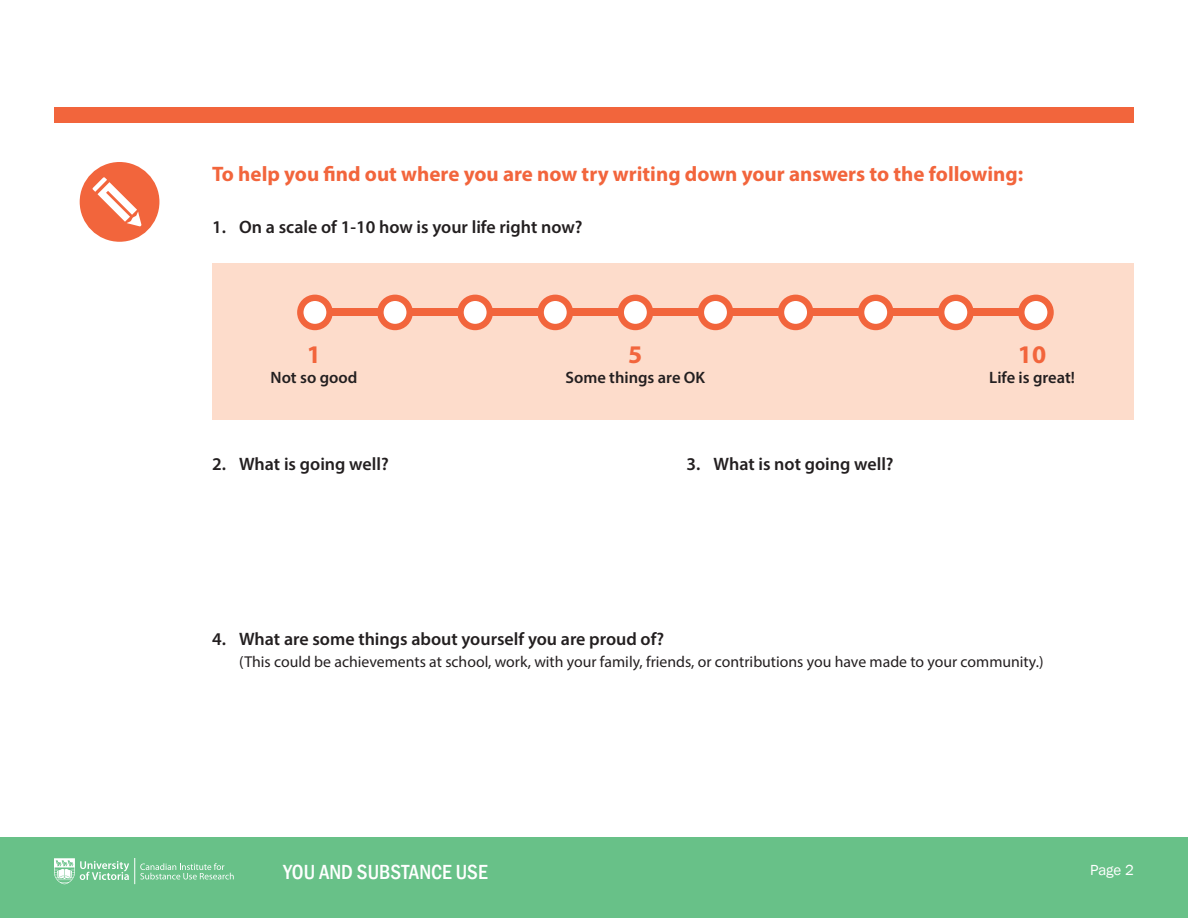
<style>
.page{position:relative;width:1188px;height:918px;background:#fff}
.page>*{position:absolute;margin:0;border:0;box-sizing:border-box;transform-origin:0 0}
.BODY_TEXT{font:700 25.5px "Myriad Pro";color:#f2653c}
.EXERCISES_-_intro_se{font:700 21px "Myriad Pro";color:#f2653c}
.t1{font:500 condensed 21px "Franklin Gothic";color:#fff}
.t2{font:600 18px "Myriad Pro";color:#231f20}
.BODY_TEXT-2{font:600 16.5px "Myriad Pro";color:#231f20}
.t3{font:15.75px "Myriad Pro";color:#231f20}
.t4{font:15px "Franklin Gothic";color:#fff}
</style>
<div class="page">
<div style="left:212px;top:264px;width:922px;height:156px;background:#fddccb"></div>
<div style="left:308px;top:309px;width:738px;height:7px;background:#f2653c"></div>
<svg style="left:300px;top:298px;width:30px;height:29px"></svg>
<div style="left:297px;top:295px;width:36px;height:35px;border:6px solid #f2653c;border-radius:50%"></div>
<svg style="left:541px;top:298px;width:29px;height:29px"></svg>
<div style="left:537px;top:295px;width:36px;height:35px;border:6px solid #f2653c;border-radius:50%"></div>
<svg style="left:781px;top:298px;width:29px;height:29px"></svg>
<div style="left:778px;top:295px;width:35px;height:35px;border:6px solid #f2653c;border-radius:50%"></div>
<svg style="left:380px;top:298px;width:30px;height:29px"></svg>
<div style="left:377px;top:295px;width:36px;height:35px;border:6px solid #f2653c;border-radius:50%"></div>
<svg style="left:621px;top:298px;width:29px;height:29px"></svg>
<div style="left:618px;top:295px;width:35px;height:35px;border:6px solid #f2653c;border-radius:50%"></div>
<svg style="left:861px;top:298px;width:29px;height:29px"></svg>
<div style="left:858px;top:295px;width:36px;height:35px;border:6px solid #f2653c;border-radius:50%"></div>
<svg style="left:461px;top:298px;width:29px;height:29px"></svg>
<div style="left:457px;top:295px;width:36px;height:35px;border:6px solid #f2653c;border-radius:50%"></div>
<svg style="left:701px;top:298px;width:29px;height:29px"></svg>
<div style="left:698px;top:295px;width:35px;height:35px;border:6px solid #f2653c;border-radius:50%"></div>
<svg style="left:941px;top:298px;width:29px;height:29px"></svg>
<div style="left:938px;top:295px;width:36px;height:35px;border:6px solid #f2653c;border-radius:50%"></div>
<svg style="left:1021px;top:298px;width:30px;height:29px"></svg>
<div style="left:1018px;top:295px;width:36px;height:35px;border:6px solid #f2653c;border-radius:50%"></div>
<div style="left:80px;top:162px;width:79px;height:80px;background:#f2653c;border-radius:50%"></div>
<svg style="left:92px;top:177px;width:50px;height:49px"></svg>
<div style="left:54px;top:107px;width:1080px;height:16px;background:#f2653c"></div>
<div style="left:0;top:837px;width:1188px;height:81px;background:#68c188"></div>
<svg style="left:54px;top:858px;width:180px;height:26px"></svg>
<p class="EXERCISES_-_intro_se" style="left:212px;top:160px;width:813px">To help you find out where you are now try writing down your answers to the following:</p>
<p class="t2" style="left:212px;top:215px;width:372px">1. On a scale of 1-10 how is your life right now?</p>
<p class="BODY_TEXT" style="left:307px;top:338px;width:16px">1</p>
<p class="BODY_TEXT-2" style="left:271px;top:367px;width:88px">Not so good</p>
<p class="BODY_TEXT" style="left:628px;top:338px;width:16px">5</p>
<p class="BODY_TEXT-2" style="left:565px;top:367px;width:141px">Some things are OK</p>
<p class="t2" style="left:212px;top:453px;width:178px">2. What is going well?</p>
<p class="t2" style="left:687px;top:453px;width:209px">3. What is not going well?</p>
<p class="BODY_TEXT" style="left:1018px;top:338px;width:30px">10</p>
<p class="BODY_TEXT-2" style="left:989px;top:367px;width:87px">Life is great!</p>
<p class="t2" style="left:212px;top:628px;width:454px">4. What are some things about yourself you are proud of?</p>
<p class="t3" style="left:239px;top:652px;width:806px">(This could be achievements at school, work, with your family, friends, or contributions you have made to your community.)</p>
<p class="t1" style="left:284px;top:858px;width:206px">YOU AND SUBSTANCE USE</p>
<p class="t4" style="left:1090px;top:860px;width:45px">Page 2</p>
</div>
